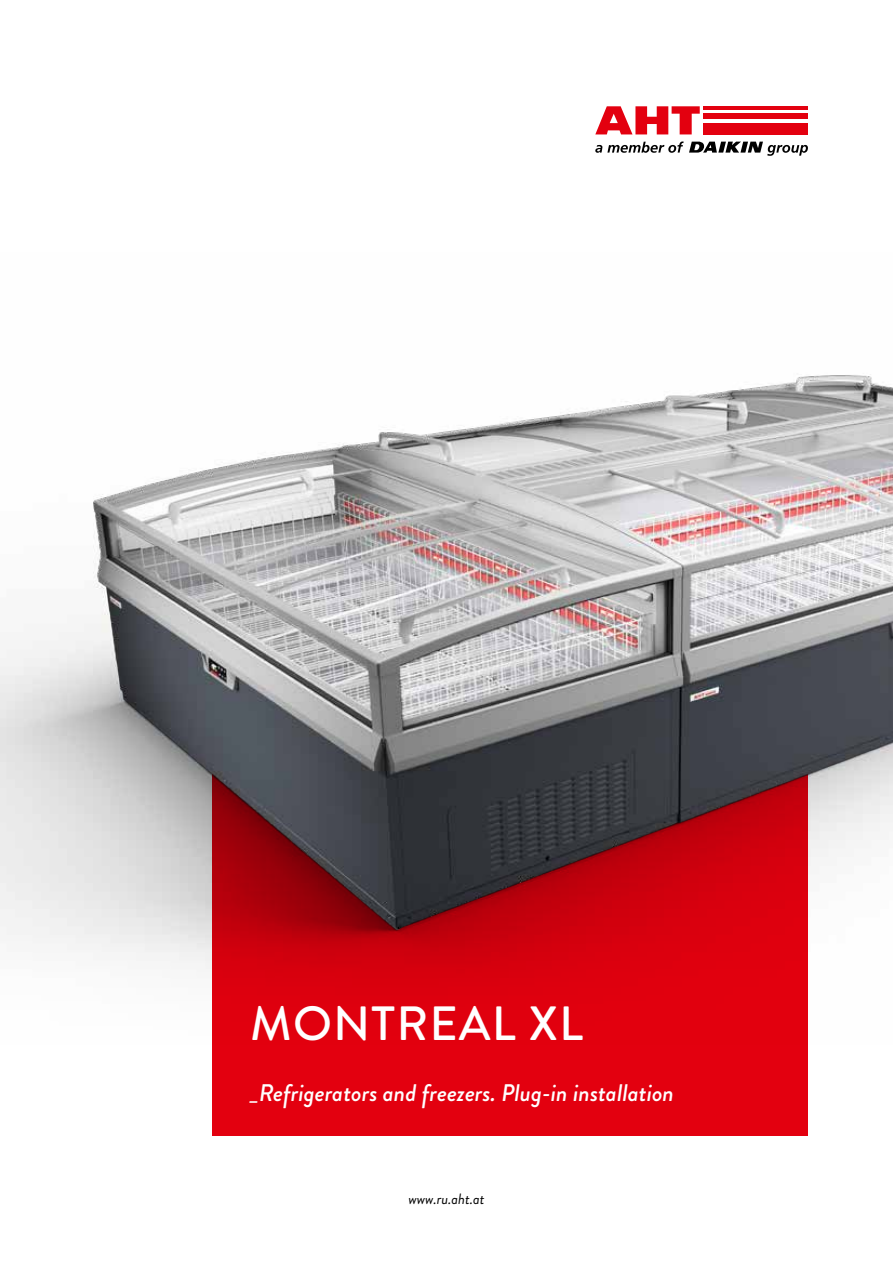
<style>
.page{position:relative;width:893px;height:1263px;background:#fff}
.page>*{position:absolute;margin:0;border:0;box-sizing:border-box;transform-origin:0 0}
.t1{font:500 48px "Brandon Grotesque";letter-spacing:.025em;color:#fff}
.t2{font:italic 500 24px "Brandon Grotesque";color:#fff}
.t3{font:italic 15px "Brandon Grotesque";color:#000}
</style>
<div class="page">
<div style="left:213px;top:770px;width:595px;height:365px;background:#e3000f"></div>
<svg style="left:595px;top:106px;width:105px;height:28px"></svg>
<div style="left:703px;top:114px;width:105px;height:5px;background:#e3000f"></div>
<div style="left:703px;top:123px;width:105px;height:11px;background:#e3000f"></div>
<hr style="left:703px;top:106px;width:105px;height:4px;background:#e3000f">
<svg style="left:595px;top:141px;width:213px;height:15px"></svg>
<img style="left:136px;top:952px;width:459px;height:93px">
<img style="left:0;top:374px;width:893px;height:578px">
<h1 class="t1" style="left:250px;top:990px;width:334px">MONTREAL XL</h1>
<p class="t2" style="left:250px;top:1076px;width:425px">_Refrigerators and freezers. Plug-in installation</p>
<p class="t3" style="left:408px;top:1189px;width:78px">www.ru.aht.at</p>
</div>
